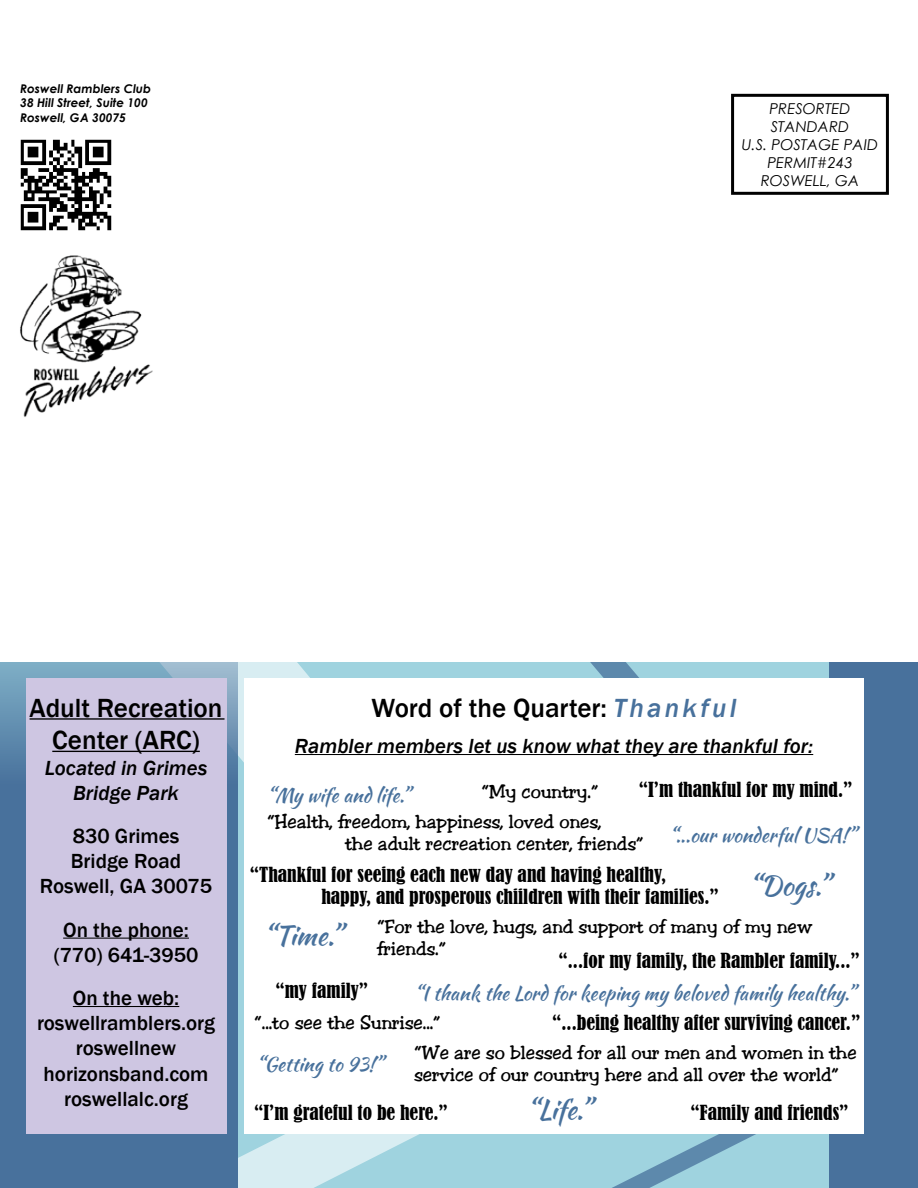
<style>
.page{position:relative;width:918px;height:1188px;background:#fff}
.page>*{position:absolute;margin:0;border:0;box-sizing:border-box;transform-origin:0 0}
.t1{font:500 27px/32.4px "Franklin Gothic";color:#000;text-align:center}
.t2{font:27px "Kaushan Script";letter-spacing:-.005em;color:#48719c}
.t3{font:500 21px/25.2px "Franklin Gothic";color:#000;text-align:center}
.t4{font:italic 500 21px/25.2px "Franklin Gothic";color:#000;text-align:center}
.t5{font:condensed 19.5px/21.6px "Bernard";color:#000}
.t6{font:19.5px/21.6px "Jester";color:#000}
.t7{font:19.5px "Kaushan Script";color:#48719c}
.t8{font:italic 15px/18px "Century Gothic";color:#000;text-align:center}
.t9{font:italic 700 12px/14.4px "Century Gothic";color:#000}
.s1{font-style:italic;color:#48719c}
</style>
<div class="page">
<svg style="left:238px;top:1038px;width:310px;height:150px;background:#b4dce6"></svg>
<svg style="left:548px;top:1134px;width:281px;height:54px;background:#96c9d8"></svg>
<svg style="left:238px;top:662px;width:304px;height:376px;background:#abd8e3"></svg>
<svg style="left:542px;top:662px;width:287px;height:16px;background:#96c9d8"></svg>
<svg style="left:0;top:662px;width:238px;height:526px;background:#557da4"></svg>
<div style="left:829px;top:662px;width:89px;height:526px;background:#48719c"></div>
<div style="left:731px;top:94px;width:158px;height:101px;border:3px solid #000"></div>
<img style="left:20px;top:255px;width:133px;height:162px">
<img style="left:21px;top:140px;width:90px;height:90px">
<div style="left:244px;top:678px;width:620px;height:456px;background:#fff"></div>
<hr style="left:295px;top:754px;width:518px;height:1px;background:#000">
<div style="left:26px;top:678px;width:200px;height:456px;background:#cec6e2"></div>
<hr style="left:30px;top:718px;width:195px;height:2px;background:#000">
<hr style="left:52px;top:751px;width:148px;height:1px;background:#000">
<hr style="left:63px;top:938px;width:126px;height:1px;background:#000">
<hr style="left:73px;top:1006px;width:106px;height:1px;background:#000">
<p class="t9" style="left:20px;top:81px;width:132px">Roswell Ramblers Club<br>38 Hill Street, Suite 100<br>Roswell, GA 30075</p>
<p class="t8" style="left:742px;top:99px;width:138px">PRESORTED<br>STANDARD<br>U.S. POSTAGE PAID<br>PERMIT#243<br>ROSWELL, GA</p>
<h1 class="t1" style="left:30px;top:692px;width:194px">Adult Recreation<br>Center (ARC)</h1>
<p class="t4" style="left:45px;top:755px;width:164px">Located in Grimes<br>Bridge Park</p>
<p class="t3" style="left:40px;top:824px;width:174px">830 Grimes<br>Bridge Road<br>Roswell, GA 30075</p>
<p class="t3" style="left:54px;top:917px;width:146px">On the phone: (770) 641-3950</p>
<p class="t3" style="left:37px;top:986px;width:180px">On the web: roswellramblers.org roswellnew horizonsband.com roswellalc.org</p>
<h1 class="t1" style="left:372px;top:692px;width:366px">Word of the Quarter: <span class="s1">Thankful</span></h1>
<p class="t4" style="left:295px;top:734px;width:520px">Rambler members let us know what they are thankful for:</p>
<p class="t5" style="left:639px;top:779px;width:215px">“I’m thankful for my mind.”</p>
<p class="t6" style="left:481px;top:781px;width:119px">“My country.”</p>
<p class="t7" style="left:267px;top:781px;width:144px">“My wife and life.”</p>
<p class="t6" style="left:345px;top:812px;width:300px;text-indent:-78px">“Health, freedom, happiness, loved ones,<br>the adult recreation center, friends”</p>
<p class="t7" style="left:669px;top:821px;width:188px">“...our wonderful USA!”</p>
<p class="t5" style="left:321px;top:864px;width:399px;text-indent:-72px">“Thankful for seeing each new day and having healthy, happy, and prosperous chiildren with their families.”</p>
<h1 class="t2" style="left:749px;top:866px;width:82px">“Dogs.”</h1>
<h1 class="t2" style="left:263px;top:915px;width:80px">“Time.”</h1>
<p class="t5" style="left:275px;top:980px;width:94px">“my family”</p>
<p class="t6" style="left:377px;top:916px;width:437px">“For the love, hugs, and support of many of my new friends.”</p>
<p class="t5" style="left:559px;top:950px;width:303px">“...for my family, the Rambler family...”</p>
<p class="t7" style="left:414px;top:979px;width:443px">“I thank the Lord for keeping my beloved family healthy.”</p>
<p class="t6" style="left:254px;top:1012px;width:188px">“...to see the Sunrise...”</p>
<p class="t5" style="left:552px;top:1012px;width:310px">“...being healthy after surviving cancer.”</p>
<p class="t6" style="left:414px;top:1042px;width:444px">“We are so blessed for all our men and women in the service of our country here and all over the world”</p>
<p class="t7" style="left:256px;top:1050px;width:128px">“Getting to 93!”</p>
<p class="t5" style="left:254px;top:1102px;width:195px">“I’m grateful to be here.”</p>
<h1 class="t2" style="left:527px;top:1090px;width:66px">“Life.”</h1>
<p class="t5" style="left:690px;top:1102px;width:160px">“Family and friends”</p>
</div>
